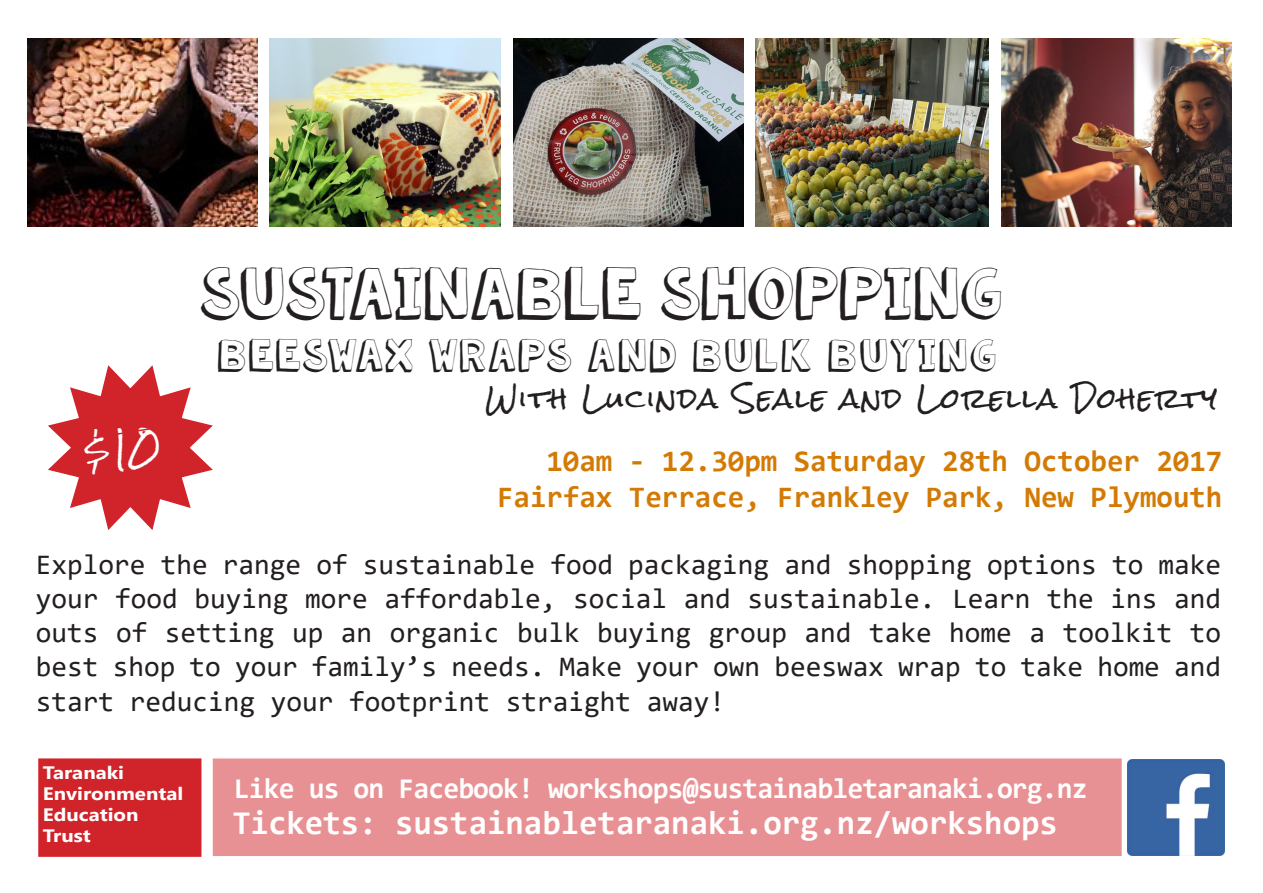
<style>
.page{position:relative;width:1263px;height:893px;background:#fff}
.page>*{position:absolute;margin:0;border:0;box-sizing:border-box;transform-origin:0 0}
.t1{font:49.5px "KG Summer Sunshine Shadow";color:#231f20}
.t2{font:700 33.45px "Consolas";color:#fff}
.t3{font:30.9px "KG Summer Sunshine Shadow";letter-spacing:.06em;color:#231f20}
.t4{font:700 30px "Consolas";color:#d37a04}
.t5{font:700 28.8px "Consolas";letter-spacing:-.03em;color:#fff}
.t6{font:28.5px/34.2px "Consolas";color:#231f20;text-align:justify}
.t7{font:27px "Rock Salt";letter-spacing:.06em;color:#231f20}
.t8{font:700 18px "Gadugi";color:#fff;scale:1.14 1}
</style>
<div class="page">
<img style="left:513px;top:38px;width:230px;height:189px">
<img style="left:1001px;top:38px;width:230px;height:189px">
<img style="left:755px;top:39px;width:234px;height:188px">
<img style="left:270px;top:38px;width:230px;height:189px">
<div style="left:213px;top:758px;width:909px;height:98px;background:#e89194"></div>
<img style="left:1128px;top:759px;width:96px;height:96px">
<img style="left:28px;top:38px;width:230px;height:189px">
<div style="left:38px;top:758px;width:163px;height:99px;background:#d1232a;border:2px solid #d1232a"></div>
<svg style="left:48px;top:365px;width:165px;height:165px"></svg>
<p class="t1" style="left:200px;top:274px;width:803px">SUSTAINABLE SHOPPING</p>
<p class="t3" style="left:217px;top:343px;width:781px">BEESWAX WRAPS AND BULK BUYING</p>
<p class="t7" style="left:486px;top:384px;width:733px">With Lucinda Seale and Lorella Doherty</p>
<p class="t4" style="left:546px;top:442px;width:677px">10am - 12.30pm Saturday 28th October 2017</p>
<p class="t4" style="left:497px;top:478px;width:727px">Fairfax Terrace, Frankley Park, New Plymouth</p>
<p class="t6" style="left:36px;top:547px;width:1187px">Explore the range of sustainable food packaging and shopping options to make your food buying more affordable, social and sustainable. Learn the ins and outs of setting up an organic bulk buying group and take home a toolkit to best shop to your family’s needs. Make your own beeswax wrap to take home and start reducing your footprint straight away!</p>
<p class="t8" style="left:43px;top:762px;width:73px">Taranaki</p>
<p class="t8" style="left:43px;top:783px;width:125px">Environmental</p>
<p class="t8" style="left:43px;top:804px;width:85px">Education</p>
<p class="t8" style="left:43px;top:825px;width:44px">Trust</p>
<p class="t5" style="left:234px;top:770px;width:855px">Like us on Facebook! workshops@sustainabletaranaki.org.nz</p>
<p class="t2" style="left:232px;top:802px;width:827px">Tickets: sustainabletaranaki.org.nz/workshops</p>
</div>
